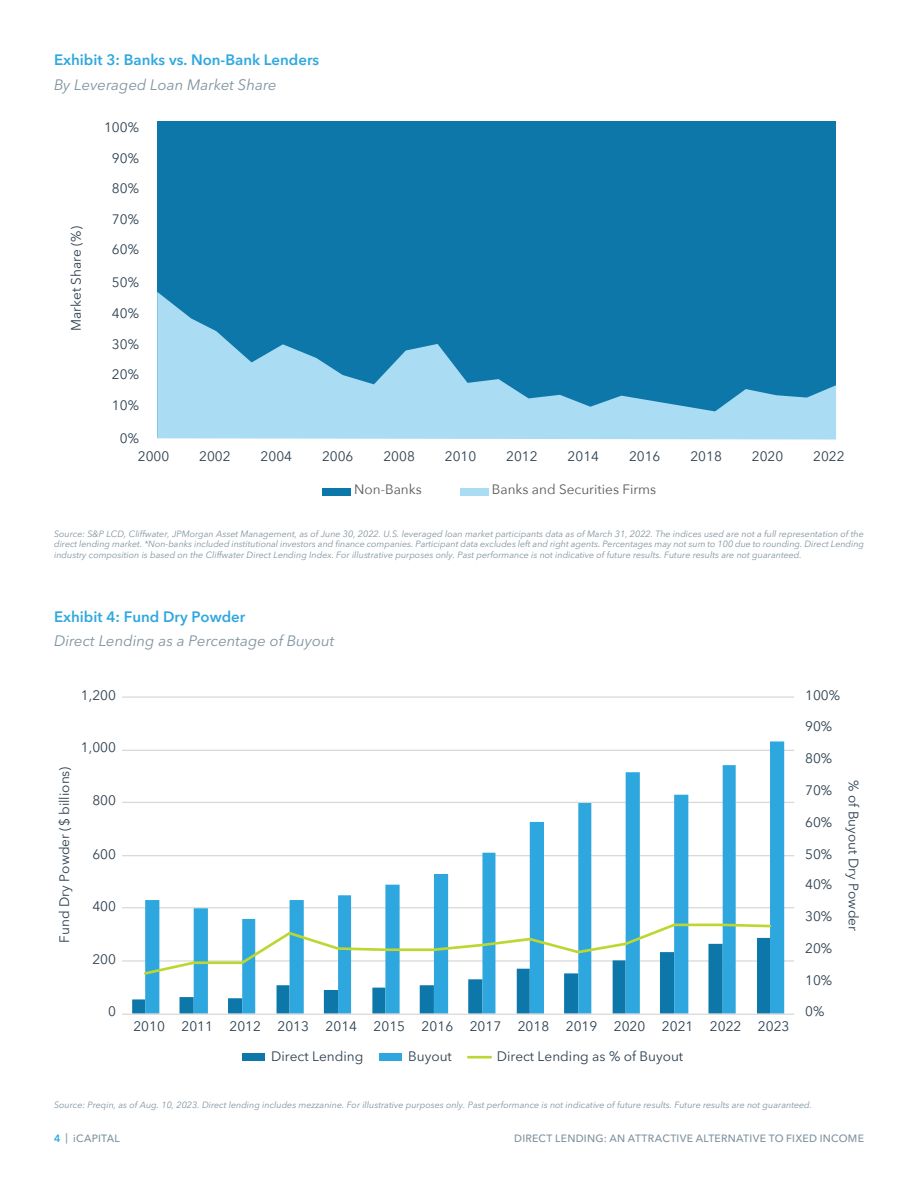
<style>
.page{position:relative;width:918px;height:1188px;background:#fff}
.page>*{position:absolute;margin:0;border:0;box-sizing:border-box;transform-origin:0 0}
.Body_Copy{font:italic 15px "Avenir Next LT Pro";color:#7f929f}
.Body_Copy-2{font:600 15px "Avenir Next LT Pro";color:#2fa8df}
.t1{font:13.65px "Avenir Next LT Pro";color:#2d4151}
.t2{font:13.65px "Avenir Next";color:#595959}
.t3{font:500 10.5px "Avenir Next LT Pro";letter-spacing:.025em;color:#7f929f}
.Body_Copy-3{font:italic 9px/10.8px "Avenir Next LT Pro";color:#7f929f;text-align:justify}
.s1{font-weight:600;color:#2fa8df}
</style>
<div class="page">
<div style="left:157px;top:122px;width:679px;height:316px;background:#0d77aa"></div>
<div style="left:322px;top:488px;width:29px;height:7px;background:#0d77aa"></div>
<div style="left:460px;top:488px;width:29px;height:7px;background:#aaddf4"></div>
<svg style="left:157px;top:292px;width:679px;height:148px"></svg>
<hr style="left:122px;top:960px;width:672px;height:2px;background:#dad9d8">
<hr style="left:122px;top:907px;width:672px;height:1px;background:#dad9d8">
<hr style="left:122px;top:855px;width:672px;height:1px;background:#dad9d8">
<hr style="left:122px;top:802px;width:672px;height:1px;background:#dad9d8">
<hr style="left:122px;top:750px;width:672px;height:1px;background:#dad9d8">
<hr style="left:122px;top:696px;width:672px;height:2px;background:#dad9d8">
<svg style="left:145px;top:741px;width:639px;height:273px"></svg>
<hr style="left:122px;top:1014px;width:672px;height:1px;background:#dad9d8">
<svg style="left:142px;top:922px;width:631px;height:55px"></svg>
<div style="left:242px;top:1054px;width:23px;height:7px;background:#0d77aa"></div>
<div style="left:379px;top:1054px;width:23px;height:7px;background:#2ea7df"></div>
<hr style="left:468px;top:1056px;width:23px;height:3px;background:#bed631">
<p class="Body_Copy-2" style="left:54px;top:51px;width:267px">Exhibit 3: Banks vs. Non-Bank Lenders</p>
<p class="Body_Copy" style="left:54px;top:76px;width:224px">By Leveraged Loan Market Share</p>
<p class="t1" style="left:104px;top:119px;width:36px">100%</p>
<p class="t1" style="left:112px;top:150px;width:29px">90%</p>
<p class="t1" style="left:112px;top:180px;width:29px">80%</p>
<p class="t1" style="left:68px;top:331px;width:106px;rotate:-90deg">Market Share (%)</p>
<p class="t1" style="left:112px;top:211px;width:29px">70%</p>
<p class="t1" style="left:112px;top:242px;width:29px">60%</p>
<p class="t1" style="left:112px;top:274px;width:29px">50%</p>
<p class="t1" style="left:112px;top:305px;width:29px">40%</p>
<p class="t1" style="left:112px;top:336px;width:29px">30%</p>
<p class="t1" style="left:112px;top:366px;width:29px">20%</p>
<p class="t1" style="left:112px;top:397px;width:29px">10%</p>
<p class="t1" style="left:120px;top:430px;width:21px">0%</p>
<p class="t1" style="left:138px;top:448px;width:33px">2000</p>
<p class="t1" style="left:199px;top:448px;width:33px">2002</p>
<p class="t1" style="left:261px;top:448px;width:33px">2004</p>
<p class="t1" style="left:322px;top:448px;width:33px">2006</p>
<p class="t1" style="left:383px;top:448px;width:33px">2008</p>
<p class="t1" style="left:445px;top:448px;width:33px">2010</p>
<p class="t1" style="left:506px;top:448px;width:33px">2012</p>
<p class="t1" style="left:568px;top:448px;width:33px">2014</p>
<p class="t1" style="left:629px;top:448px;width:33px">2016</p>
<p class="t1" style="left:690px;top:448px;width:33px">2018</p>
<p class="t1" style="left:752px;top:448px;width:33px">2020</p>
<p class="t1" style="left:813px;top:448px;width:33px">2022</p>
<p class="t2" style="left:354px;top:478px;width:69px">Non-Banks</p>
<p class="t2" style="left:492px;top:478px;width:166px">Banks and Securities Firms</p>
<p class="Body_Copy-3" style="left:54px;top:528px;width:812px">Source: S&amp;P LCD, Cliffwater, JPMorgan Asset Management, as of June 30, 2022. U.S. leveraged loan market participants data as of March 31, 2022. The indices used are not a full representation of the direct lending market. *Non-banks included institutional investors and finance companies. Participant data excludes left and right agents. Percentages may not sum to 100 due to rounding. Direct Lending industry composition is based on the Cliffwater Direct Lending Index. For illustrative purposes only. Past performance is not indicative of future results. Future results are not guaranteed.</p>
<p class="Body_Copy-2" style="left:54px;top:607px;width:193px">Exhibit 4: Fund Dry Powder</p>
<p class="Body_Copy" style="left:54px;top:632px;width:282px">Direct Lending as a Percentage of Buyout</p>
<p class="t1" style="left:81px;top:687px;width:37px">1,200</p>
<p class="t1" style="left:56px;top:943px;width:178px;rotate:-90deg">Fund Dry Powder ($ billions)</p>
<p class="t1" style="left:81px;top:739px;width:37px">1,000</p>
<p class="t1" style="left:92px;top:793px;width:25px">800</p>
<p class="t1" style="left:92px;top:846px;width:25px">600</p>
<p class="t1" style="left:92px;top:898px;width:25px">400</p>
<p class="t1" style="left:92px;top:951px;width:25px">200</p>
<p class="t1" style="left:108px;top:1003px;width:9px">0</p>
<p class="t1" style="left:133px;top:1019px;width:658px">2010 2011 2012 2013 2014 2015 2016 2017 2018 2019 2020 2021 2022 2023</p>
<p class="t1" style="left:271px;top:1048px;width:94px">Direct Lending</p>
<p class="t1" style="left:408px;top:1048px;width:45px">Buyout</p>
<p class="t1" style="left:497px;top:1048px;width:188px">Direct Lending as % of Buyout</p>
<p class="t1" style="left:805px;top:687px;width:37px">100%</p>
<p class="t1" style="left:805px;top:718px;width:29px">90%</p>
<p class="t1" style="left:805px;top:750px;width:29px">80%</p>
<p class="t1" style="left:805px;top:782px;width:29px">70%</p>
<p class="t1" style="left:805px;top:814px;width:29px">60%</p>
<p class="t1" style="left:805px;top:846px;width:29px">50%</p>
<p class="t1" style="left:805px;top:877px;width:29px">40%</p>
<p class="t1" style="left:805px;top:908px;width:29px">30%</p>
<p class="t1" style="left:805px;top:940px;width:29px">20%</p>
<p class="t1" style="left:805px;top:972px;width:29px">10%</p>
<p class="t1" style="left:805px;top:1003px;width:21px">0%</p>
<p class="t1" style="left:862px;top:780px;width:152px;rotate:90deg">% of Buyout Dry Powder</p>
<p class="Body_Copy-3" style="left:54px;top:1100px;width:760px">Source: Preqin, as of Aug. 10, 2023. Direct lending includes mezzanine. For illustrative purposes only. Past performance is not indicative of future results. Future results are not guaranteed.</p>
<p class="t3" style="left:54px;top:1132px;width:67px"><span class="s1">4</span> | iCAPITAL</p>
<p class="t3" style="left:514px;top:1132px;width:351px">DIRECT LENDING: AN ATTRACTIVE ALTERNATIVE TO FIXED INCOME</p>
</div>
